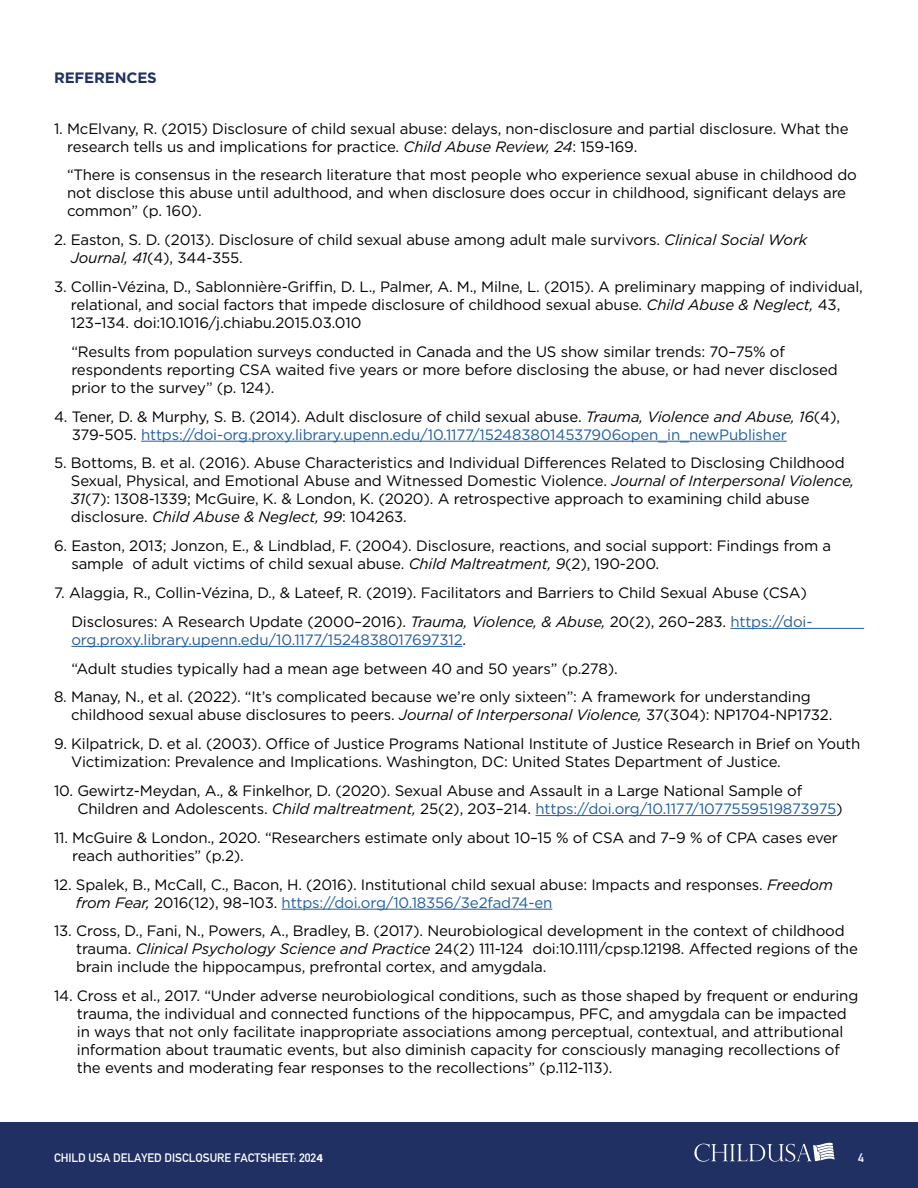
<style>
.page{position:relative;width:918px;height:1188px;background:#fff}
.page>*{position:absolute;margin:0;border:0;box-sizing:border-box;transform-origin:0 0}
.t1{font:15px/18px "Gotham";letter-spacing:-.01em;color:#000}
.t2{font:15px/18px "Gotham";letter-spacing:-.01em;color:#215e9e}
.t3{font:700 15px "Gotham";letter-spacing:-.01em;color:#203062}
.t4{font:700 12px "DIN Alternate";color:#fff}
.s1{font-style:italic}
.s2{color:#000}
.s3{font-style:italic;color:#000}
.s4{color:#215e9e}
.s5{font-family:"Myriad Pro"}
</style>
<div class="page">
<div style="left:0;top:1122px;width:918px;height:66px;background:#203062"></div>
<svg style="left:694px;top:1143px;width:141px;height:19px"></svg>
<hr style="left:141px;top:441px;width:646px;height:1px;background:#215e9e">
<hr style="left:730px;top:628px;width:134px;height:1px;background:#215e9e">
<hr style="left:71px;top:646px;width:392px;height:1px;background:#215e9e">
<hr style="left:535px;top:815px;width:301px;height:1px;background:#215e9e">
<hr style="left:282px;top:909px;width:270px;height:1px;background:#215e9e">
<p class="t3" style="left:54px;top:68px;width:104px">REFERENCES</p>
<p class="t1" style="left:67px;top:119px;width:783px;text-indent:-13px">1. McElvany, R. (2015) Disclosure of child sexual abuse: delays, non-disclosure and partial disclosure. What the research tells us and implications for practice. <span class="s1">Child Abuse Review, 24</span>: 159-169.</p>
<p class="t1" style="left:67px;top:166px;width:791px">“There is consensus in the research literature that most people who experience sexual abuse in childhood do not disclose this abuse until adulthood, and when disclosure does occur in childhood, significant delays are common” (p. 160).</p>
<p class="t1" style="left:71px;top:231px;width:738px;text-indent:-17px">2. Easton, S. D. (2013). Disclosure of child sexual abuse among adult male survivors. <span class="s1">Clinical Social Work<br>Journal, 41</span>(4), 344-355.</p>
<p class="t1" style="left:71px;top:277px;width:794px;text-indent:-17px">3. Collin-Vézina, D., Sablonnière-Griffin, D. L., Palmer, A. M., Milne, L. (2015). A preliminary mapping of individual, relational, and social factors that impede disclosure of childhood sexual abuse. <span class="s1">Child Abuse &amp; Neglect,</span> 43,<br>123–134. doi:10.1016/j.chiabu.2015.03.010</p>
<p class="t1" style="left:71px;top:342px;width:768px">“Results from population surveys conducted in Canada and the US show similar trends: 70–75% of respondents reporting CSA waited five years or more before disclosing the abuse, or had never disclosed prior to the survey” (p. 124).</p>
<p class="t2" style="left:72px;top:407px;width:770px;text-indent:-18px"><span class="s2">4. Tener, D. &amp; Murphy, S. B. (2014). Adult disclosure of child sexual abuse.</span> <span class="s3">Trauma, Violence and Abuse, 16</span><span class="s2">(4),<br>379-505.</span> https://doi-org.proxy.library.upenn.edu/10.1177/1524838014537906open_in_newPublisher</p>
<p class="t1" style="left:71px;top:454px;width:785px;text-indent:-17px">5. Bottoms, B. et al. (2016). Abuse Characteristics and Individual Differences Related to Disclosing Childhood Sexual, Physical, and Emotional Abuse and Witnessed Domestic Violence. <span class="s1">Journal of Interpersonal Violence, 31</span>(7): 1308-1339; McGuire, K. &amp; London, K. (2020). A retrospective approach to examining child abuse disclosure. <span class="s1">Child Abuse &amp; Neglect, 99</span>: 104263.</p>
<p class="t1" style="left:71px;top:537px;width:761px;text-indent:-17px">6. Easton, 2013; Jonzon, E., &amp; Lindblad, F. (2004). Disclosure, reactions, and social support: Findings from a sample of adult victims of child sexual abuse. <span class="s1">Child Maltreatment, 9</span>(2), 190-200.</p>
<p class="t1" style="left:71px;top:578px;width:743px;line-height:28.8px;text-indent:-17px">7. Alaggia, R., Collin-Vézina, D., &amp; Lateef, R. (2019). Facilitators and Barriers to Child Sexual Abuse (CSA)<br>Disclosures: A Research Update (2000–2016). <span class="s1">Trauma, Violence, &amp; Abuse,</span> 20(2), 260–283. <span class="s4">https://doi-</span></p>
<p class="t1" style="left:71px;top:625px;width:548px;line-height:28.8px"><span class="s4">org.proxy.library.upenn.edu/10.1177/1524838017697312</span>.<br>“Adult studies typically had a mean age between 40 and 50 years” (p.278).</p>
<p class="t1" style="left:71px;top:688px;width:763px;text-indent:-17px">8. Manay, N., et al. (2022). “It’s complicated because we’re only sixteen”: A framework for understanding childhood sexual abuse disclosures to peers. <span class="s1">Journal of Interpersonal Violence,</span> 37(304): NP1704-NP1732.</p>
<p class="t1" style="left:71px;top:735px;width:791px;text-indent:-17px">9. Kilpatrick, D. et al. (2003). Office of Justice Programs National Institute of Justice Research in Brief on Youth<br>Victimization: Prevalence and Implications. Washington, DC: United States Department of Justice.</p>
<p class="t1" style="left:77px;top:781px;width:767px;text-indent:-23px">10. Gewirtz-Meydan, A., &amp; Finkelhor, D. (2020). Sexual Abuse and Assault in a Large National Sample of<br>Children and Adolescents. <span class="s1">Child maltreatment,</span> 25(2), 203–214. <span class="s4">https://doi.org/10.1177/1077559519873975</span>)</p>
<p class="t1" style="left:72px;top:828px;width:767px;text-indent:-18px">11. McGuire &amp; London., 2020. “Researchers estimate only about 10–15 % of CSA and 7–9 % of CPA cases ever reach authorities” (p.2).</p>
<p class="t1" style="left:76px;top:875px;width:759px;text-indent:-22px">12. Spalek, B., McCall, C., Bacon, H. (2016). Institutional child sexual abuse: Impacts and responses. <span class="s1">Freedom from Fear,</span> 2016(12), 98–103. <span class="s4">https://doi.org/10.18356/3e2fad74-en</span></p>
<p class="t1" style="left:76px;top:922px;width:783px;text-indent:-22px">13. Cross, D., Fani, N., Powers, A., Bradley, B. (2017). Neurobiological development in the context of childhood trauma. <span class="s1">Clinical Psychology Science and Practice</span> 24(2) 111-124 doi:10.1111/cpsp.12198. Affected regions of the brain include the hippocampus, prefrontal cortex, and amygdala.</p>
<p class="t1" style="left:77px;top:987px;width:783px;text-indent:-23px">14. Cross et al., 2017. “Under adverse neurobiological conditions, such as those shaped by frequent or enduring trauma, the individual and connected functions of the hippocampus, PFC, and amygdala can be impacted in ways that not only facilitate inappropriate associations among perceptual, contextual, and attributional information about traumatic events, but also diminish capacity for consciously managing recollections of the events and moderating fear responses to the recollections” (p.112-113).</p>
<p class="t4" style="left:54px;top:1148px;width:271px">CHILD USA DELAYED DISCLOSURE FACTSHEET: 202<span class="s5">4</span></p>
<p class="t4" style="left:858px;top:1148px;width:7px">4</p>
</div>
